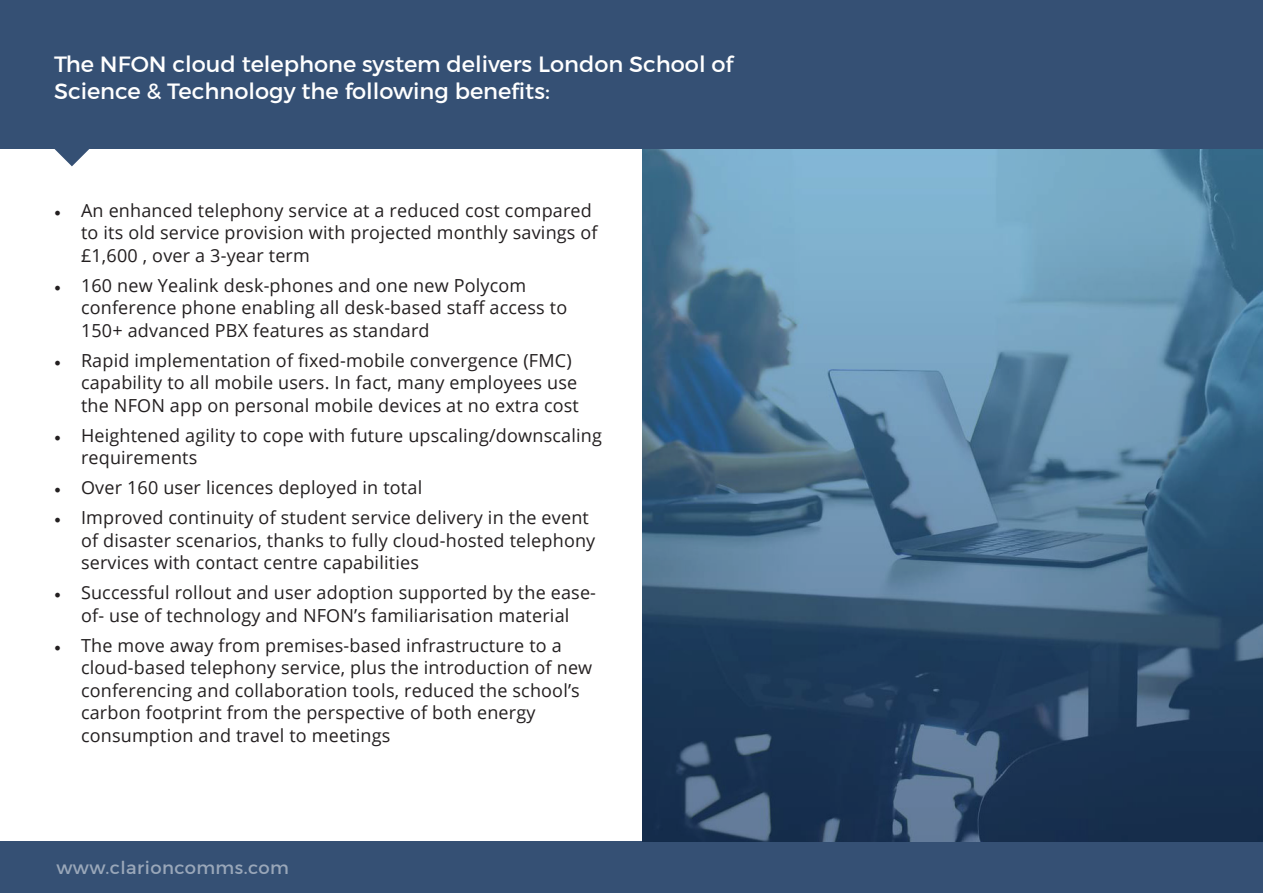
<style>
.page{position:relative;width:1263px;height:893px;background:#fff}
.page>*{position:absolute;margin:0;border:0;box-sizing:border-box;transform-origin:0 0}
.t1{font:22.5px/27px "Montserrat";color:#fff}
.t2{font:18px/22.5px "Open Sans";letter-spacing:.01em;color:#231f20}
.t3{font:18px "Montserrat";letter-spacing:.025em;color:#fff}
.s1{font-family:"Minion Pro"}
</style>
<div class="page">
<div style="left:0;top:842px;width:1263px;height:51px;background:#355074"></div>
<img style="left:642px;top:149px;width:621px;height:693px">
<div style="left:0;top:0;width:1263px;height:149px;background:#355074"></div>
<svg style="left:54px;top:149px;width:35px;height:17px"></svg>
<p class="t1" style="left:54px;top:50px;width:680px">The NFON cloud telephone system delivers London School of<br>Science &amp; Technology the following benefits:</p>
<p class="t2" style="left:81px;top:198px;width:518px;text-indent:-27px"><span class="s1">•</span> An enhanced telephony service at a reduced cost compared to its old service provision with projected monthly savings of £1,600 , over a 3-year term</p>
<p class="t2" style="left:81px;top:273px;width:488px;text-indent:-27px"><span class="s1">•</span> 160 new Yealink desk-phones and one new Polycom conference phone enabling all desk-based staff access to<br>150+ advanced PBX features as standard</p>
<p class="t2" style="left:81px;top:348px;width:499px;text-indent:-27px"><span class="s1">•</span> Rapid implementation of fixed-mobile convergence (FMC) capability to all mobile users. In fact, many employees use the NFON app on personal mobile devices at no extra cost</p>
<p class="t2" style="left:81px;top:423px;width:522px;text-indent:-27px"><span class="s1">•</span> Heightened agility to cope with future upscaling/downscaling requirements</p>
<p class="t2" style="left:54px;top:476px;width:377px"><span class="s1">•</span> Over 160 user licences deployed in total   </p>
<p class="t2" style="left:81px;top:506px;width:516px;text-indent:-27px"><span class="s1">•</span> Improved continuity of student service delivery in the event of disaster scenarios, thanks to fully cloud-hosted telephony services with contact centre capabilities</p>
<p class="t2" style="left:54px;top:581px;width:544px;text-align:center"><span class="s1">•</span> Successful rollout and user adoption supported by the ease&shy;of- use of technology and NFON’s familiarisation material</p>
<p class="t2" style="left:81px;top:633px;width:513px;text-indent:-27px"><span class="s1">•</span> The move away from premises-based infrastructure to a cloud-based telephony service, plus the introduction of new conferencing and collaboration tools, reduced the school’s carbon footprint from the perspective of both energy consumption and travel to meetings</p>
<p class="t3" style="left:56px;top:857px;width:234px">www.clarioncomms.com</p>
</div>
